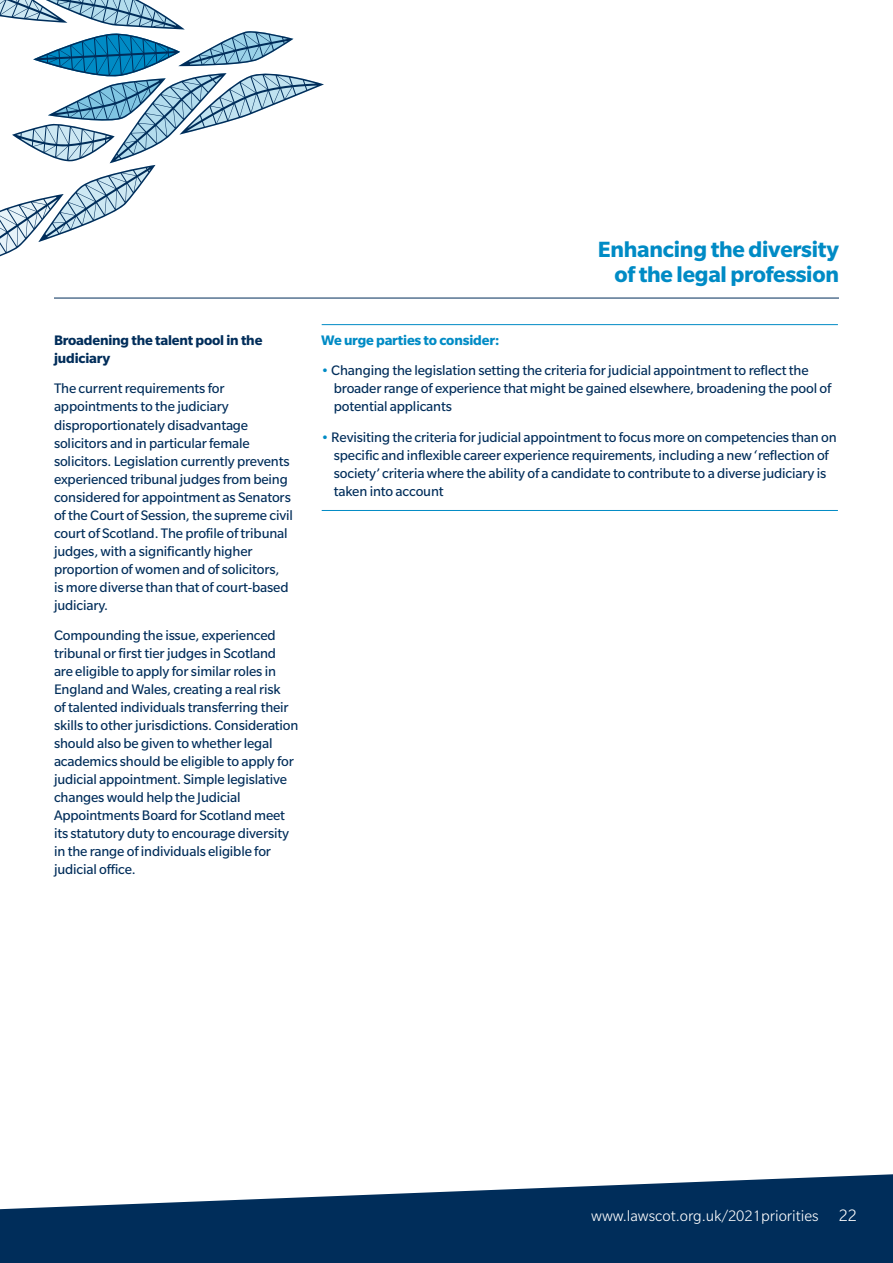
<style>
.page{position:relative;width:893px;height:1263px;background:#fff}
.page>*{position:absolute;margin:0;border:0;box-sizing:border-box;transform-origin:0 0}
.t1{font:700 24px/25.5px "Slate Std";letter-spacing:-.01em;color:#008bc5;text-align:right}
.t2{font:300 18px "Slate Std";color:#fff}
.t3{font:300 16.5px "Slate Std";color:#fff}
.t4{font:15px/18px "Slate Std";letter-spacing:-.01em;color:#002d5a}
.t5{font:700 15px/18px "Slate Std";letter-spacing:-.01em;color:#002d5a}
.t6{font:700 15px "Slate Std";letter-spacing:-.01em;color:#008bc5}
.s1{color:#008bc5}
</style>
<div class="page">
<svg style="left:0;top:1174px;width:893px;height:89px;fill:#002d5a"></svg>
<hr style="left:54px;top:298px;width:785px;height:1px;background:#002d5a">
<hr style="left:322px;top:324px;width:516px;height:1px;background:#008bc5">
<hr style="left:322px;top:510px;width:516px;height:1px;background:#008bc5">
<svg style="left:0;top:0;width:324px;height:257px"></svg>
<p class="t5" style="left:54px;top:331px;width:210px">Broadening the talent pool in the judiciary</p>
<p class="t4" style="left:54px;top:380px;width:240px">The current requirements for appointments to the judiciary disproportionately disadvantage solicitors and in particular female solicitors. Legislation currently prevents experienced tribunal judges from being considered for appointment as Senators of the Court of Session, the supreme civil court of Scotland. The profile of tribunal judges, with a significantly higher proportion of women and of solicitors,<br>is more diverse than that of court-based judiciary.</p>
<p class="t4" style="left:54px;top:626px;width:246px">Compounding the issue, experienced tribunal or first tier judges in Scotland are eligible to apply for similar roles in England and Wales, creating a real risk<br>of talented individuals transferring their skills to other jurisdictions. Consideration should also be given to whether legal academics should be eligible to apply for judicial appointment. Simple legislative changes would help the Judicial Appointments Board for Scotland meet its statutory duty to encourage diversity in the range of individuals eligible for judicial office.</p>
<h1 class="t1" style="left:598px;top:236px;width:243px">Enhancing the diversity of the legal profession</h1>
<p class="t6" style="left:321px;top:332px;width:180px">We urge parties to consider:</p>
<p class="t4" style="left:334px;top:362px;width:499px;text-indent:-13px"><span class="s1">•</span> Changing the legislation setting the criteria for judicial appointment to reflect the broader range of experience that might be gained elsewhere, broadening the pool of potential applicants</p>
<p class="t4" style="left:334px;top:428px;width:504px;text-indent:-13px"><span class="s1">•</span> Revisiting the criteria for judicial appointment to focus more on competencies than on specific and inflexible career experience requirements, including a new ‘reflection of society’ criteria where the ability of a candidate to contribute to a diverse judiciary is taken into account</p>
<p class="t3" style="left:591px;top:1208px;width:229px">www.lawscot.org.uk/2021priorities</p>
<p class="t2" style="left:839px;top:1206px;width:19px">22</p>
</div>
